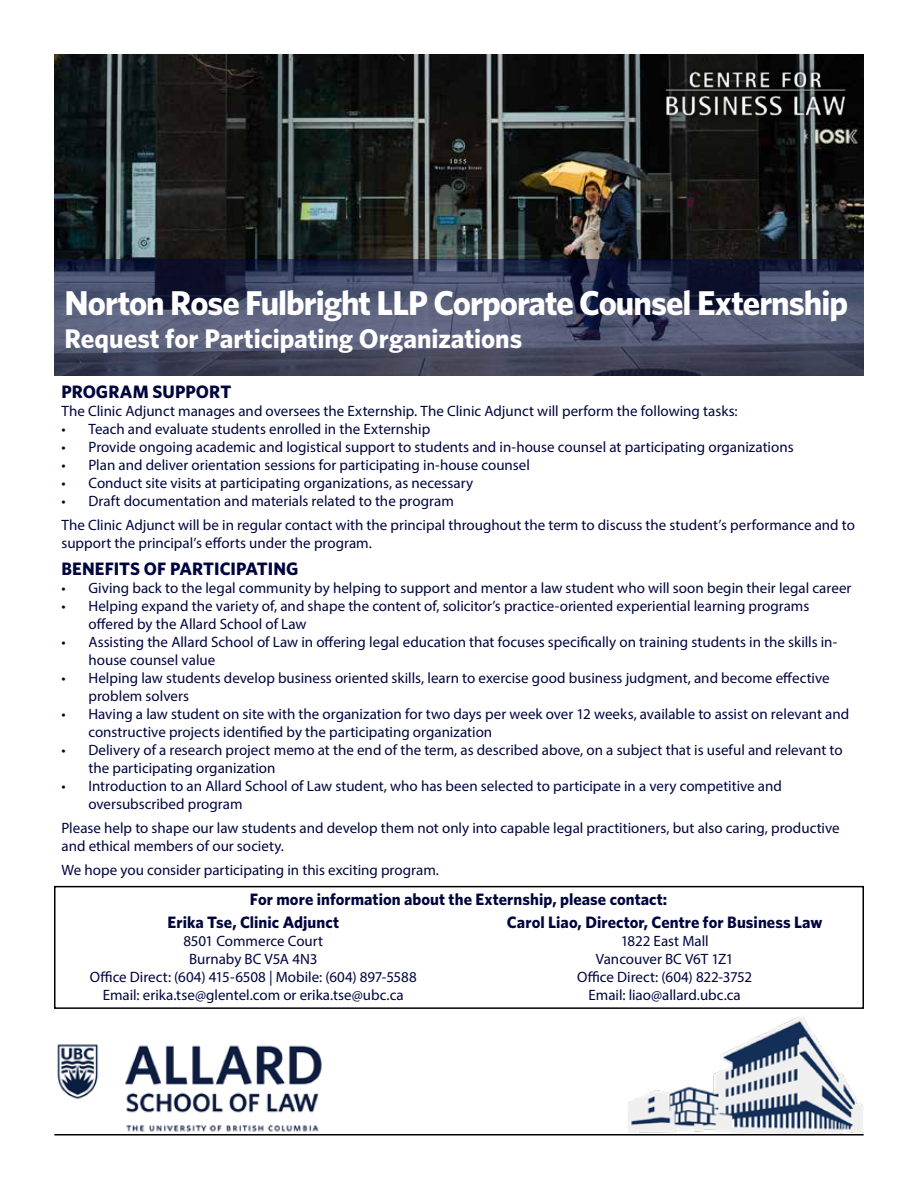
<style>
.page{position:relative;width:918px;height:1188px;background:#fff}
.page>*{position:absolute;margin:0;border:0;box-sizing:border-box;transform-origin:0 0}
.t1{font:700 34.5px "Whitney";letter-spacing:-.03em;color:#fff}
.t2{font:700 27px "Whitney";color:#fff}
.t3{font:700 18px "Whitney";letter-spacing:.005em;color:#00053e}
.t4{font:700 16.5px/22.8px "Whitney";letter-spacing:.005em;color:#00053e}
.t5{font:15px/18px "Myriad Pro";color:#00053e}
</style>
<div class="page">
<img style="left:628px;top:1016px;width:236px;height:118px">
<img style="left:57px;top:1044px;width:265px;height:88px">
<img style="left:54px;top:54px;width:810px;height:205px">
<hr style="left:54px;top:1134px;width:810px;height:2px;background:#000">
<svg style="left:54px;top:259px;width:810px;height:117px;background:#424761"></svg>
<img style="left:662px;top:68px;width:188px;height:51px">
<div style="left:54px;top:886px;width:810px;height:123px;border:2px solid #000"></div>
<h1 class="t1" style="left:64px;top:280px;width:785px">Norton Rose Fulbright LLP Corporate Counsel Externship</h1>
<h2 class="t2" style="left:64px;top:320px;width:459px">Request for Participating Organizations</h2>
<p class="t3" style="left:62px;top:380px;width:171px">PROGRAM SUPPORT</p>
<p class="t5" style="left:62px;top:402px;width:678px">The Clinic Adjunct manages and oversees the Externship. The Clinic Adjunct will perform the following tasks:</p>
<p class="t5" style="left:62px;top:420px;width:370px">• Teach and evaluate students enrolled in the Externship</p>
<p class="t5" style="left:62px;top:438px;width:734px">• Provide ongoing academic and logistical support to students and in-house counsel at participating organizations</p>
<p class="t5" style="left:62px;top:456px;width:470px">• Plan and deliver orientation sessions for participating in-house counsel</p>
<p class="t5" style="left:62px;top:474px;width:413px">• Conduct site visits at participating organizations, as necessary</p>
<p class="t5" style="left:62px;top:489px;width:795px;line-height:24px">• Draft documentation and materials related to the program<br>The Clinic Adjunct will be in regular contact with the principal throughout the term to discuss the student’s performance and to</p>
<p class="t5" style="left:62px;top:534px;width:312px">support the principal’s efforts under the program.</p>
<p class="t3" style="left:62px;top:557px;width:239px">BENEFITS OF PARTICIPATING</p>
<p class="t5" style="left:62px;top:579px;width:791px">• Giving back to the legal community by helping to support and mentor a law student who will soon begin their legal career</p>
<p class="t5" style="left:88px;top:597px;width:722px;text-indent:-27px">• Helping expand the variety of, and shape the content of, solicitor’s practice-oriented experiential learning programs offered by the Allard School of Law</p>
<p class="t5" style="left:88px;top:633px;width:750px;text-indent:-27px">• Assisting the Allard School of Law in offering legal education that focuses specifically on training students in the skills in&shy;house counsel value</p>
<p class="t5" style="left:88px;top:669px;width:743px;text-indent:-27px">• Helping law students develop business oriented skills, learn to exercise good business judgment, and become effective problem solvers</p>
<p class="t5" style="left:88px;top:705px;width:762px;text-indent:-27px">• Having a law student on site with the organization for two days per week over 12 weeks, available to assist on relevant and constructive projects identified by the participating organization</p>
<p class="t5" style="left:88px;top:741px;width:756px;text-indent:-27px">• Delivery of a research project memo at the end of the term, as described above, on a subject that is useful and relevant to the participating organization</p>
<p class="t5" style="left:88px;top:777px;width:695px;text-indent:-27px">• Introduction to an Allard School of Law student, who has been selected to participate in a very competitive and oversubscribed program</p>
<p class="t5" style="left:62px;top:819px;width:780px">Please help to shape our law students and develop them not only into capable legal practitioners, but also caring, productive and ethical members of our society.</p>
<p class="t5" style="left:62px;top:861px;width:379px">We hope you consider participating in this exciting program.</p>
<p class="t4" style="left:167px;top:888px;width:501px;text-indent:82px">For more information about the Externship, please contact:<br>Erika Tse, Clinic Adjunct</p>
<p class="t5" style="left:90px;top:932px;width:328px;text-align:center">8501 Commerce Court<br>Burnaby BC V5A 4N3<br>Office Direct: (604) 415-6508 | Mobile: (604) 897-5588<br>Email: erika.tse@glentel.com or erika.tse@ubc.ca</p>
<p class="t4" style="left:507px;top:910px;width:317px">Carol Liao, Director, Centre for Business Law</p>
<p class="t5" style="left:577px;top:932px;width:177px;text-align:center">1822 East Mall<br>Vancouver BC V6T 1Z1<br>Office Direct: (604) 822-3752<br>Email: liao@allard.ubc.ca</p>
</div>
